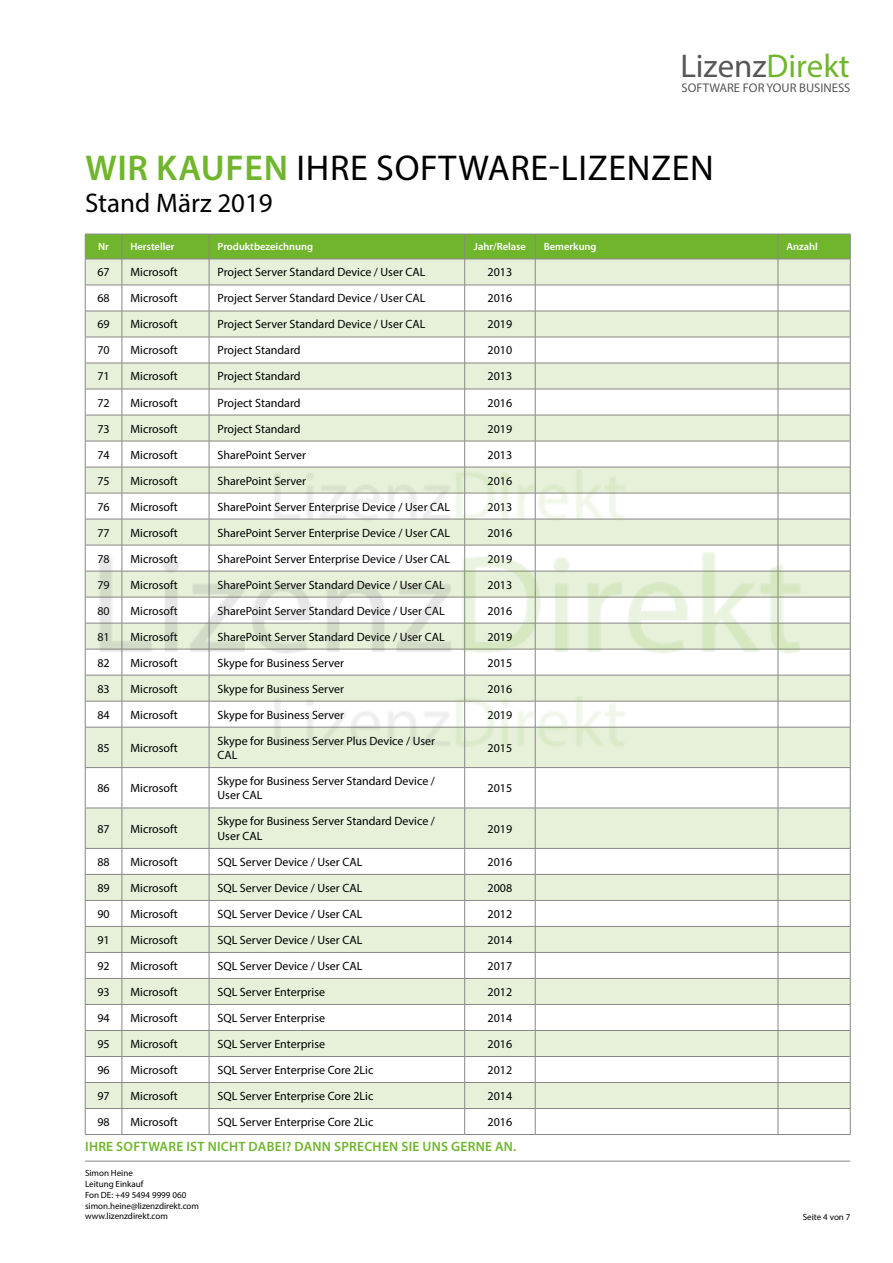
<style>
.page{position:relative;width:893px;height:1263px;background:#fff}
.page>*{position:absolute;margin:0;border:0;box-sizing:border-box;transform-origin:0 0}
.t1{font:36px "Myriad Pro";letter-spacing:.02em;color:#000}
.t2{font:33px "Myriad Pro";color:#575756}
.t3{font:27px "Myriad Pro";color:#000}
.t4{font:600 13.5px "Myriad Pro";letter-spacing:.02em;color:#70b62c}
.t5{font:12.6px "Myriad Pro";color:#575756}
.t6{font:12px/14.4px "Myriad Pro";color:#000}
.t7{font:600 10.5px "Myriad Pro";color:#fff}
.t8{font:9px/10.8px "Myriad Pro";color:#000}
.s1{color:#70b62c}
.s2{font-weight:600;color:#70b62c}
</style>
<div class="page">
<img style="left:84px;top:233px;width:767px;height:929px">
<h2 class="t2" style="left:680px;top:45px;width:171px">Lizenz<span class="s1">Direkt</span></h2>
<p class="t5" style="left:682px;top:80px;width:170px">SOFTWARE FOR YOUR BUSINESS</p>
<h1 class="t1" style="left:85px;top:146px;width:630px"><span class="s2">WIR KAUFEN</span> IHRE SOFTWARE-LIZENZEN</h1>
<h3 class="t3" style="left:85px;top:187px;width:189px">Stand März 2019</h3>
<p class="t7" style="left:98px;top:240px;width:12px">Nr</p>
<p class="t7" style="left:130px;top:240px;width:46px">Hersteller</p>
<p class="t7" style="left:218px;top:240px;width:97px">Produktbezeichnung</p>
<p class="t7" style="left:474px;top:240px;width:53px">Jahr/Relase</p>
<p class="t7" style="left:544px;top:240px;width:54px">Bemerkung</p>
<p class="t7" style="left:786px;top:240px;width:33px">Anzahl</p>
<p class="t6" style="left:97px;top:265px;width:14px">67</p>
<p class="t6" style="left:130px;top:265px;width:49px">Microsoft</p>
<p class="t6" style="left:218px;top:265px;width:209px">Project Server Standard Device / User CAL</p>
<p class="t6" style="left:488px;top:265px;width:26px">2013</p>
<p class="t6" style="left:97px;top:291px;width:14px">68</p>
<p class="t6" style="left:130px;top:291px;width:49px">Microsoft</p>
<p class="t6" style="left:218px;top:291px;width:209px">Project Server Standard Device / User CAL</p>
<p class="t6" style="left:488px;top:291px;width:26px">2016</p>
<p class="t6" style="left:97px;top:317px;width:14px">69</p>
<p class="t6" style="left:130px;top:317px;width:49px">Microsoft</p>
<p class="t6" style="left:218px;top:317px;width:209px">Project Server Standard Device / User CAL</p>
<p class="t6" style="left:488px;top:317px;width:26px">2019</p>
<p class="t6" style="left:97px;top:343px;width:14px">70</p>
<p class="t6" style="left:130px;top:343px;width:49px">Microsoft</p>
<p class="t6" style="left:218px;top:343px;width:84px">Project Standard</p>
<p class="t6" style="left:488px;top:343px;width:26px">2010</p>
<p class="t6" style="left:97px;top:369px;width:14px">71</p>
<p class="t6" style="left:130px;top:369px;width:49px">Microsoft</p>
<p class="t6" style="left:218px;top:369px;width:84px">Project Standard</p>
<p class="t6" style="left:488px;top:369px;width:26px">2013</p>
<p class="t6" style="left:97px;top:395px;width:14px">72</p>
<p class="t6" style="left:130px;top:395px;width:49px">Microsoft</p>
<p class="t6" style="left:218px;top:395px;width:84px">Project Standard</p>
<p class="t6" style="left:488px;top:395px;width:26px">2016</p>
<p class="t6" style="left:97px;top:421px;width:14px">73</p>
<p class="t6" style="left:130px;top:421px;width:49px">Microsoft</p>
<p class="t6" style="left:218px;top:421px;width:84px">Project Standard</p>
<p class="t6" style="left:488px;top:421px;width:26px">2019</p>
<p class="t6" style="left:97px;top:447px;width:14px">74</p>
<p class="t6" style="left:130px;top:447px;width:49px">Microsoft</p>
<p class="t6" style="left:218px;top:447px;width:90px">SharePoint Server</p>
<p class="t6" style="left:488px;top:447px;width:26px">2013</p>
<p class="t6" style="left:97px;top:473px;width:14px">75</p>
<p class="t6" style="left:130px;top:473px;width:49px">Microsoft</p>
<p class="t6" style="left:218px;top:473px;width:90px">SharePoint Server</p>
<p class="t6" style="left:488px;top:473px;width:26px">2016</p>
<p class="t6" style="left:97px;top:499px;width:14px">76</p>
<p class="t6" style="left:130px;top:499px;width:49px">Microsoft</p>
<p class="t6" style="left:218px;top:499px;width:234px">SharePoint Server Enterprise Device / User CAL</p>
<p class="t6" style="left:488px;top:499px;width:26px">2013</p>
<p class="t6" style="left:97px;top:525px;width:14px">77</p>
<p class="t6" style="left:130px;top:525px;width:49px">Microsoft</p>
<p class="t6" style="left:218px;top:525px;width:234px">SharePoint Server Enterprise Device / User CAL</p>
<p class="t6" style="left:488px;top:525px;width:26px">2016</p>
<p class="t6" style="left:97px;top:551px;width:14px">78</p>
<p class="t6" style="left:130px;top:551px;width:49px">Microsoft</p>
<p class="t6" style="left:218px;top:551px;width:234px">SharePoint Server Enterprise Device / User CAL</p>
<p class="t6" style="left:488px;top:551px;width:26px">2019</p>
<p class="t6" style="left:97px;top:577px;width:14px">79</p>
<p class="t6" style="left:130px;top:577px;width:49px">Microsoft</p>
<p class="t6" style="left:218px;top:577px;width:229px">SharePoint Server Standard Device / User CAL</p>
<p class="t6" style="left:488px;top:577px;width:26px">2013</p>
<p class="t6" style="left:97px;top:603px;width:14px">80</p>
<p class="t6" style="left:130px;top:603px;width:49px">Microsoft</p>
<p class="t6" style="left:218px;top:603px;width:229px">SharePoint Server Standard Device / User CAL</p>
<p class="t6" style="left:488px;top:603px;width:26px">2016</p>
<p class="t6" style="left:97px;top:629px;width:14px">81</p>
<p class="t6" style="left:130px;top:629px;width:49px">Microsoft</p>
<p class="t6" style="left:218px;top:629px;width:229px">SharePoint Server Standard Device / User CAL</p>
<p class="t6" style="left:488px;top:629px;width:26px">2019</p>
<p class="t6" style="left:97px;top:655px;width:14px">82</p>
<p class="t6" style="left:130px;top:655px;width:49px">Microsoft</p>
<p class="t6" style="left:218px;top:655px;width:128px">Skype for Business Server</p>
<p class="t6" style="left:488px;top:655px;width:26px">2015</p>
<p class="t6" style="left:97px;top:681px;width:14px">83</p>
<p class="t6" style="left:130px;top:681px;width:49px">Microsoft</p>
<p class="t6" style="left:218px;top:681px;width:128px">Skype for Business Server</p>
<p class="t6" style="left:488px;top:681px;width:26px">2016</p>
<p class="t6" style="left:97px;top:707px;width:14px">84</p>
<p class="t6" style="left:130px;top:707px;width:49px">Microsoft</p>
<p class="t6" style="left:218px;top:707px;width:128px">Skype for Business Server</p>
<p class="t6" style="left:488px;top:707px;width:26px">2019</p>
<p class="t6" style="left:97px;top:740px;width:14px">85</p>
<p class="t6" style="left:130px;top:740px;width:49px">Microsoft</p>
<p class="t6" style="left:218px;top:733px;width:219px">Skype for Business Server Plus Device / User<br>CAL</p>
<p class="t6" style="left:488px;top:740px;width:26px">2015</p>
<p class="t6" style="left:97px;top:781px;width:14px">86</p>
<p class="t6" style="left:130px;top:781px;width:49px">Microsoft</p>
<p class="t6" style="left:218px;top:773px;width:219px">Skype for Business Server Standard Device /<br>User CAL</p>
<p class="t6" style="left:488px;top:781px;width:26px">2015</p>
<p class="t6" style="left:97px;top:821px;width:14px">87</p>
<p class="t6" style="left:130px;top:821px;width:49px">Microsoft</p>
<p class="t6" style="left:218px;top:814px;width:219px">Skype for Business Server Standard Device /<br>User CAL</p>
<p class="t6" style="left:488px;top:821px;width:26px">2019</p>
<p class="t6" style="left:97px;top:854px;width:14px">88</p>
<p class="t6" style="left:130px;top:854px;width:49px">Microsoft</p>
<p class="t6" style="left:218px;top:854px;width:146px">SQL Server Device / User CAL</p>
<p class="t6" style="left:488px;top:854px;width:26px">2016</p>
<p class="t6" style="left:97px;top:880px;width:14px">89</p>
<p class="t6" style="left:130px;top:880px;width:49px">Microsoft</p>
<p class="t6" style="left:218px;top:880px;width:146px">SQL Server Device / User CAL</p>
<p class="t6" style="left:488px;top:880px;width:26px">2008</p>
<p class="t6" style="left:97px;top:906px;width:14px">90</p>
<p class="t6" style="left:130px;top:906px;width:49px">Microsoft</p>
<p class="t6" style="left:218px;top:906px;width:146px">SQL Server Device / User CAL</p>
<p class="t6" style="left:488px;top:906px;width:26px">2012</p>
<p class="t6" style="left:97px;top:932px;width:14px">91</p>
<p class="t6" style="left:130px;top:932px;width:49px">Microsoft</p>
<p class="t6" style="left:218px;top:932px;width:146px">SQL Server Device / User CAL</p>
<p class="t6" style="left:488px;top:932px;width:26px">2014</p>
<p class="t6" style="left:97px;top:958px;width:14px">92</p>
<p class="t6" style="left:130px;top:958px;width:49px">Microsoft</p>
<p class="t6" style="left:218px;top:958px;width:146px">SQL Server Device / User CAL</p>
<p class="t6" style="left:488px;top:958px;width:26px">2017</p>
<p class="t6" style="left:97px;top:984px;width:14px">93</p>
<p class="t6" style="left:130px;top:984px;width:49px">Microsoft</p>
<p class="t6" style="left:218px;top:984px;width:109px">SQL Server Enterprise</p>
<p class="t6" style="left:488px;top:984px;width:26px">2012</p>
<p class="t6" style="left:97px;top:1010px;width:14px">94</p>
<p class="t6" style="left:130px;top:1010px;width:49px">Microsoft</p>
<p class="t6" style="left:218px;top:1010px;width:109px">SQL Server Enterprise</p>
<p class="t6" style="left:488px;top:1010px;width:26px">2014</p>
<p class="t6" style="left:97px;top:1036px;width:14px">95</p>
<p class="t6" style="left:130px;top:1036px;width:49px">Microsoft</p>
<p class="t6" style="left:218px;top:1036px;width:109px">SQL Server Enterprise</p>
<p class="t6" style="left:488px;top:1036px;width:26px">2016</p>
<p class="t6" style="left:97px;top:1062px;width:14px">96</p>
<p class="t6" style="left:130px;top:1062px;width:49px">Microsoft</p>
<p class="t6" style="left:218px;top:1062px;width:157px">SQL Server Enterprise Core 2Lic</p>
<p class="t6" style="left:488px;top:1062px;width:26px">2012</p>
<p class="t6" style="left:97px;top:1088px;width:14px">97</p>
<p class="t6" style="left:130px;top:1088px;width:49px">Microsoft</p>
<p class="t6" style="left:218px;top:1088px;width:157px">SQL Server Enterprise Core 2Lic</p>
<p class="t6" style="left:488px;top:1088px;width:26px">2014</p>
<p class="t6" style="left:97px;top:1114px;width:14px">98</p>
<p class="t6" style="left:130px;top:1114px;width:49px">Microsoft</p>
<p class="t6" style="left:218px;top:1114px;width:157px">SQL Server Enterprise Core 2Lic</p>
<p class="t6" style="left:488px;top:1114px;width:26px">2016</p>
<p class="t4" style="left:85px;top:1138px;width:433px">IHRE SOFTWARE IST NICHT DABEI? DANN SPRECHEN SIE UNS GERNE AN.</p>
<p class="t8" style="left:85px;top:1167px;width:116px">Simon Heine<br>Leitung Einkauf<br>Fon DE: +49 5494 9999 060 simon.heine@lizenzdirekt.com www.lizenzdirekt.com</p>
<p class="t8" style="left:803px;top:1212px;width:49px">Seite 4 von 7</p>
</div>
